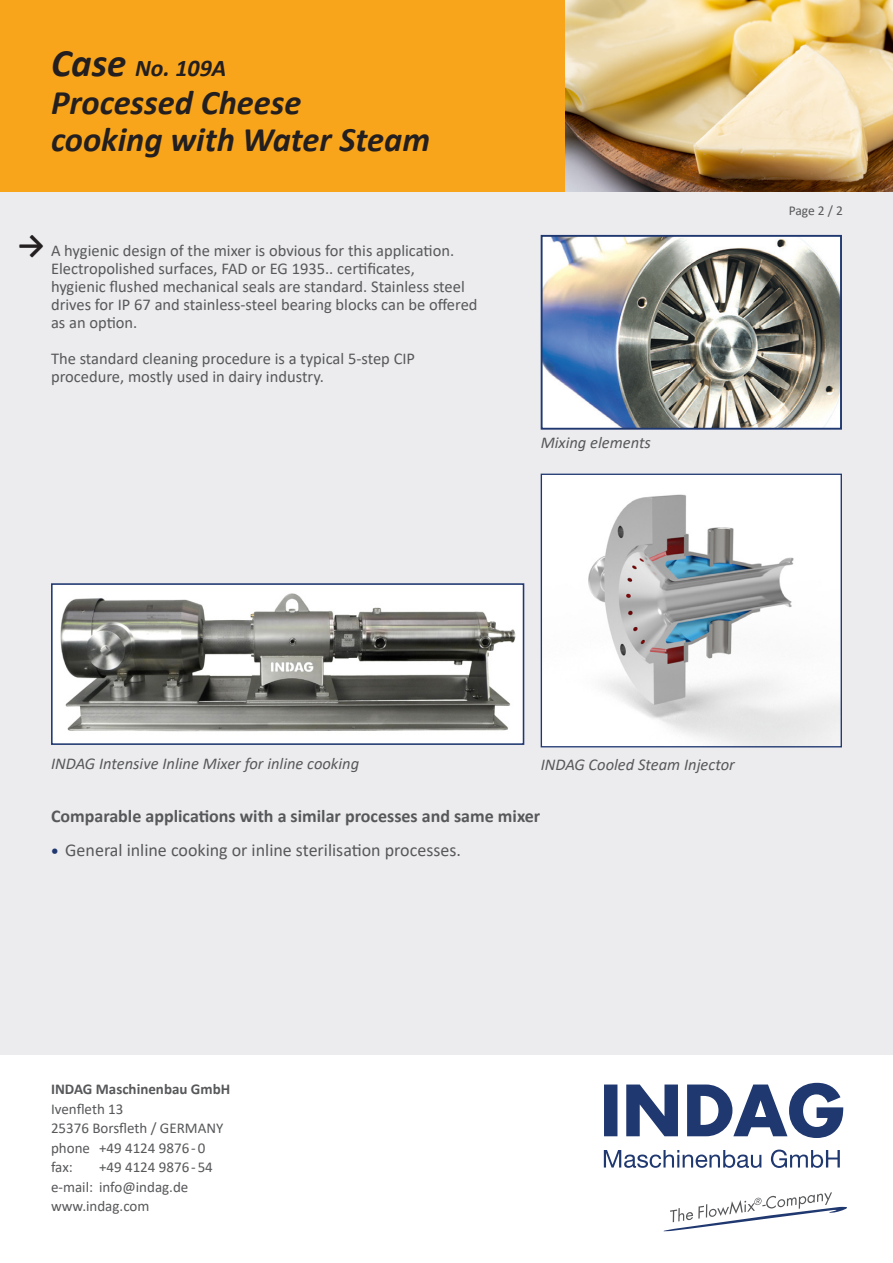
<style>
.page{position:relative;width:893px;height:1263px;background:#fff}
.page>*{position:absolute;margin:0;border:0;box-sizing:border-box;transform-origin:0 0}
.t1{font:italic 700 34.5px/37.5px "Calibri";color:#231f20}
.t2{font:700 30.6px "Calibri";color:#231f20}
.t3{font:italic 700 24px "Calibri";color:#231f20}
.t4{font:700 18px "Calibri";color:#57585a}
.t5{font:18px "Calibri";color:#57585a}
.t6{font:16.5px/18px "Calibri";color:#57585a}
.t7{font:italic 16.5px "Calibri";color:#57585a}
.t8{font:15px/19.5px "Calibri";color:#57585a}
.t9{font:700 15px "Calibri";color:#57585a}
.t10{font:13.5px "Calibri";color:#57585a}
.s1{font-size:39px}
.s2{font-weight:700;font-size:15px;color:#203870}
</style>
<div class="page">
<div style="left:0;top:191px;width:893px;height:864px;background:#ececee"></div>
<svg style="left:604px;top:1149px;width:236px;height:19px"></svg>
<svg style="left:604px;top:1083px;width:239px;height:55px"></svg>
<svg style="left:664px;top:1192px;width:183px;height:39px"></svg>
<img style="left:543px;top:476px;width:297px;height:269px">
<div style="left:541px;top:474px;width:301px;height:273px;border:1px solid #203870"></div>
<div style="left:0;top:0;width:893px;height:191px;background:#f9a51b"></div>
<img style="left:566px;top:0;width:327px;height:191px">
<div style="left:52px;top:584px;width:471px;height:160px;background:#fff"></div>
<img style="left:60px;top:593px;width:455px;height:139px">
<div style="left:51px;top:583px;width:473px;height:162px;border:2px solid #203870"></div>
<img style="left:544px;top:238px;width:295px;height:189px">
<div style="left:541px;top:235px;width:301px;height:195px;border:2px solid #203870"></div>
<h3 class="t3" style="left:51px;top:60px;width:177px"><span class="s1">Case</span> No. 109A</h3>
<h1 class="t1" style="left:51px;top:86px;width:381px">Processed Cheese<br>cooking with Water Steam</h1>
<h2 class="t2" style="left:18px;top:223px;width:29px">→</h2>
<p class="t6" style="left:51px;top:241px;width:428px">A hygienic design of the mixer is obvious for this application.<br>Electropolished surfaces, FAD or EG 1935.. certificates,<br>hygienic flushed mechanical seals are standard. Stainless steel drives for IP 67 and stainless-steel bearing blocks can be offered as an option.</p>
<p class="t6" style="left:51px;top:349px;width:366px">The standard cleaning procedure is a typical 5-step CIP procedure, mostly used in dairy industry.</p>
<p class="t7" style="left:541px;top:437px;width:112px">Mixing elements</p>
<p class="t10" style="left:789px;top:201px;width:56px">Page 2 / 2</p>
<p class="t7" style="left:51px;top:757px;width:310px">INDAG Intensive Inline Mixer for inline cooking</p>
<p class="t7" style="left:541px;top:758px;width:196px">INDAG Cooled Steam Injector</p>
<p class="t4" style="left:51px;top:803px;width:491px">Comparable applications with a similar processes and same mixer</p>
<p class="t5" style="left:51px;top:837px;width:411px"><span class="s2">•</span> General inline cooking or inline sterilisation processes.</p>
<p class="t9" style="left:51px;top:1078px;width:181px">INDAG Maschinenbau GmbH</p>
<p class="t8" style="left:51px;top:1098px;width:174px">Ivenfleth 13<br>25376 Borsfleth / GERMANY phone +49 4124 9876 - 0 fax:</p>
<p class="t8" style="left:51px;top:1157px;width:163px;text-indent:48px">+49 4124 9876 - 54 e-mail: info@indag.de www.indag.com</p>
</div>
